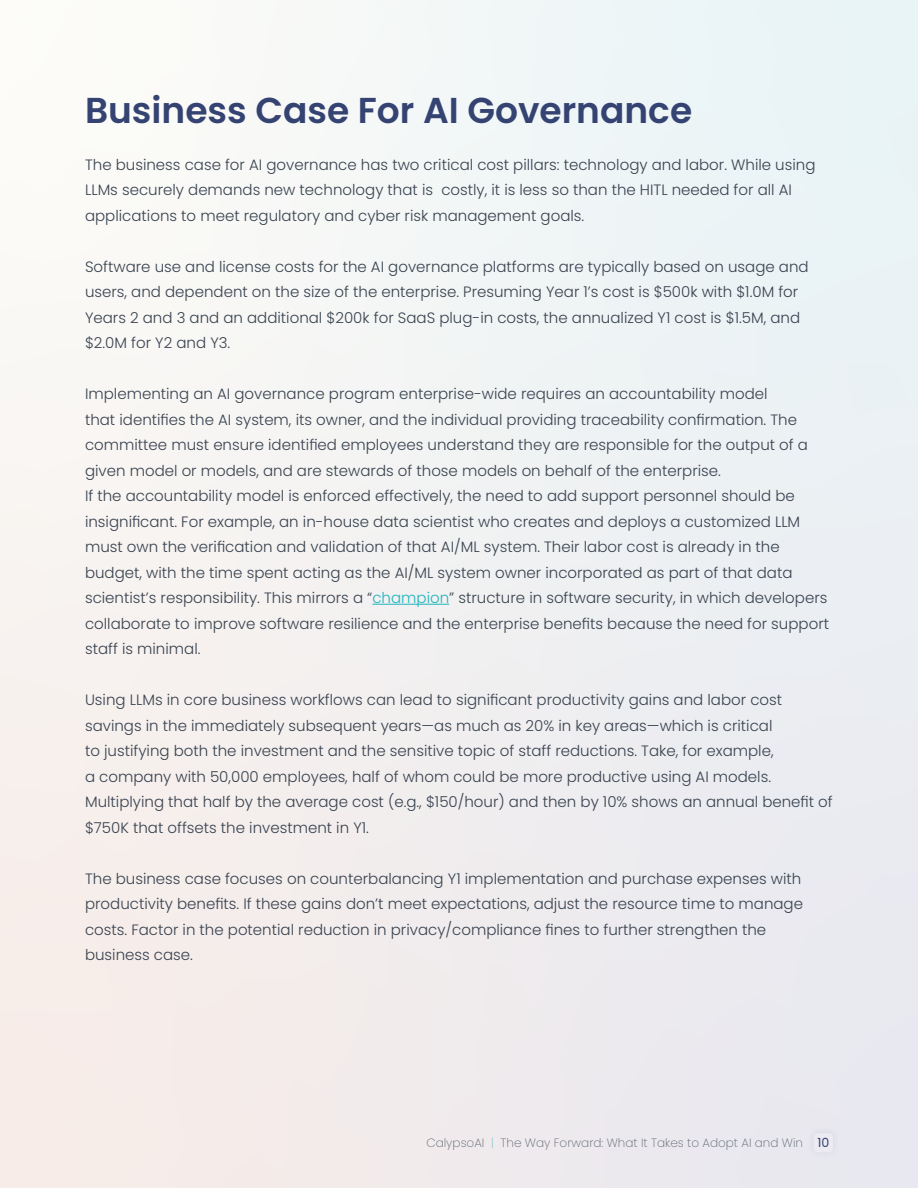
<style>
.page{position:relative;width:918px;height:1188px;background:#f1f1f2}
.page>*{position:absolute;margin:0;border:0;box-sizing:border-box;transform-origin:0 0}
.t1{font:600 36px "Poppins";color:#354372}
.t2{font:300 15px/25.5px "Poppins";color:#38424f}
.t3{font:200 12px "Poppins";color:#606872}
.s1{color:#20b4bd}
.s2{color:#6ec4cb}
.s3{font-weight:400;font-size:12.6px;color:#354372}
</style>
<div class="page">
<div style="left:806px;top:1126px;width:35px;height:34px;background:#e6e6ee"></div>
<div style="left:814px;top:1133px;width:19px;height:19px;background:#ebebf1;border-radius:4px"></div>
<hr style="left:372px;top:604px;width:77px;height:1px;background:#20b4bd">
<h1 class="t1" style="left:85px;top:89px;width:609px">Business Case For AI Governance</h1>
<p class="t2" style="left:85px;top:152px;width:732px">The business case for AI governance has two critical cost pillars: technology and labor. While using<br>LLMs securely demands new technology that is costly, it is less so than the HITL needed for all AI applications to meet regulatory and cyber risk management goals.</p>
<p class="t2" style="left:85px;top:254px;width:725px">Software use and license costs for the AI governance platforms are typically based on usage and users, and dependent on the size of the enterprise. Presuming Year 1’s cost is $500k with $1.0M for Years 2 and 3 and an additional $200k for SaaS plug-in costs, the annualized Y1 cost is $1.5M, and $2.0M for Y2 and Y3.</p>
<p class="t2" style="left:85px;top:381px;width:746px">Implementing an AI governance program enterprise-wide requires an accountability model<br>that identifies the AI system, its owner, and the individual providing traceability confirmation. The committee must ensure identified employees understand they are responsible for the output of a given model or models, and are stewards of those models on behalf of the enterprise.<br>If the accountability model is enforced effectively, the need to add support personnel should be insignificant. For example, an in-house data scientist who creates and deploys a customized LLM must own the verification and validation of that AI/ML system. Their labor cost is already in the budget, with the time spent acting as the AI/ML system owner incorporated as part of that data scientist’s responsibility. This mirrors a “<span class="s1">champion</span>” structure in software security, in which developers collaborate to improve software resilience and the enterprise benefits because the need for support staff is minimal.</p>
<p class="t2" style="left:85px;top:687px;width:749px">Using LLMs in core business workflows can lead to significant productivity gains and labor cost savings in the immediately subsequent years—as much as 20% in key areas—which is critical<br>to justifying both the investment and the sensitive topic of staff reductions. Take, for example,<br>a company with 50,000 employees, half of whom could be more productive using AI models.<br>Multiplying that half by the average cost (e.g., $150/hour) and then by 10% shows an annual benefit of $750K that offsets the investment in Y1.</p>
<p class="t2" style="left:85px;top:866px;width:720px">The business case focuses on counterbalancing Y1 implementation and purchase expenses with productivity benefits. If these gains don’t meet expectations, adjust the resource time to manage costs. Factor in the potential reduction in privacy/compliance fines to further strengthen the business case.</p>
<p class="t3" style="left:426px;top:1136px;width:404px">CalypsoAI <span class="s2">|</span> The Way Forward: What It Takes to Adopt AI and Win <span class="s3">10</span></p>
</div>
